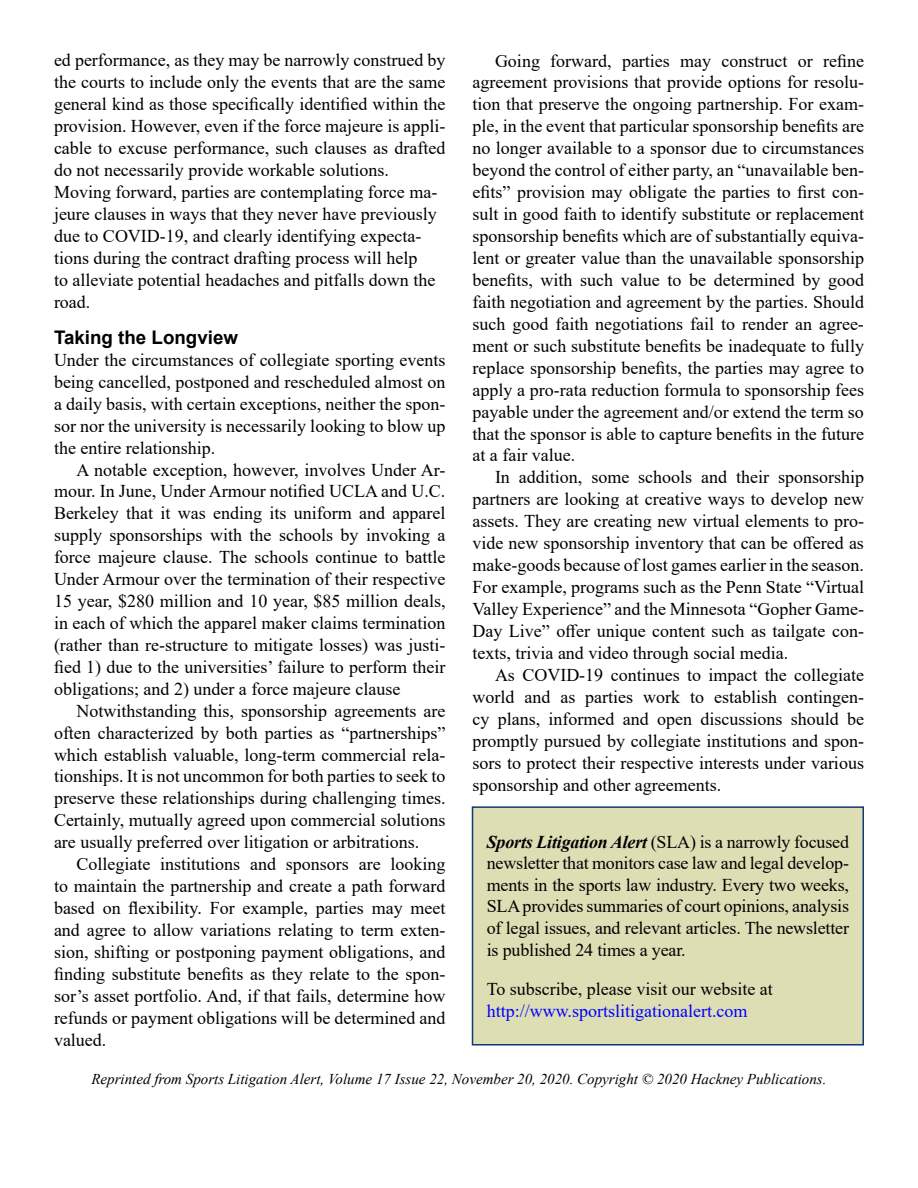
<style>
.page{position:relative;width:918px;height:1188px;background:#fff}
.page>*{position:absolute;margin:0;border:0;box-sizing:border-box;transform-origin:0 0}
.t1{font:700 18.75px "Arial";color:#000}
.t2{font:18px/21.9px "Times New Roman";color:#000;text-align:justify}
.t3{font:18px "Times New Roman";color:#00f}
.t4{font:italic 15px "Times New Roman";color:#000}
.s1{font-weight:700;font-style:italic}
</style>
<div class="page">
<div style="left:472px;top:807px;width:391px;height:238px;background:#dedeb5"></div>
<div style="left:472px;top:806px;width:392px;height:240px;border:2px solid #103973"></div>
<p class="t2" style="left:54px;top:49px;width:393px;text-align:left">ed performance, as they may be narrowly construed by the courts to include only the events that are the same general kind as those specifically identified within the provision. However, even if the force majeure is appli&shy;cable to excuse performance, such clauses as drafted do not necessarily provide workable solutions.<br>Moving forward, parties are contemplating force ma&shy;jeure clauses in ways that they never have previously due to COVID-19, and clearly identifying expecta&shy;tions during the contract drafting process will help<br>to alleviate potential headaches and pitfalls down the road.</p>
<p class="t1" style="left:54px;top:324px;width:186px">Taking the Longview</p>
<p class="t2" style="left:54px;top:348px;width:393px">Under the circumstances of collegiate sporting events being cancelled, postponed and rescheduled almost on a daily basis, with certain exceptions, neither the spon&shy;sor nor the university is necessarily looking to blow up the entire relationship.</p>
<p class="t2" style="left:54px;top:458px;width:393px;text-indent:22px">A notable exception, however, involves Under Ar&shy;mour. In June, Under Armour notified UCLA and U.C.<br>Berkeley that it was ending its uniform and apparel supply sponsorships with the schools by invoking a force majeure clause. The schools continue to battle Under Armour over the termination of their respective 15 year, $280 million and 10 year, $85 million deals, in each of which the apparel maker claims termination (rather than re-structure to mitigate losses) was justi&shy;fied 1) due to the universities’ failure to perform their obligations; and 2) under a force majeure clause</p>
<p class="t2" style="left:54px;top:699px;width:393px;text-indent:22px">Notwithstanding this, sponsorship agreements are often characterized by both parties as “partnerships” which establish valuable, long-term commercial rela&shy;tionships. It is not uncommon for both parties to seek to preserve these relationships during challenging times.<br>Certainly, mutually agreed upon commercial solutions are usually preferred over litigation or arbitrations.</p>
<p class="t2" style="left:54px;top:853px;width:393px;text-indent:22px">Collegiate institutions and sponsors are looking to maintain the partnership and create a path forward based on flexibility. For example, parties may meet and agree to allow variations relating to term exten&shy;sion, shifting or postponing payment obligations, and finding substitute benefits as they relate to the spon&shy;sor’s asset portfolio. And, if that fails, determine how refunds or payment obligations will be determined and valued.</p>
<p class="t2" style="left:472px;top:49px;width:393px;text-indent:22px">Going forward, parties may construct or refine agreement provisions that provide options for resolu&shy;tion that preserve the ongoing partnership. For exam&shy;ple, in the event that particular sponsorship benefits are no longer available to a sponsor due to circumstances beyond the control of either party, an “unavailable ben&shy;efits” provision may obligate the parties to first con&shy;sult in good faith to identify substitute or replacement sponsorship benefits which are of substantially equiva&shy;lent or greater value than the unavailable sponsorship benefits, with such value to be determined by good faith negotiation and agreement by the parties. Should such good faith negotiations fail to render an agree&shy;ment or such substitute benefits be inadequate to fully replace sponsorship benefits, the parties may agree to apply a pro-rata reduction formula to sponsorship fees payable under the agreement and/or extend the term so that the sponsor is able to capture benefits in the future at a fair value.</p>
<p class="t2" style="left:472px;top:466px;width:393px;text-indent:22px">In addition, some schools and their sponsorship partners are looking at creative ways to develop new assets. They are creating new virtual elements to pro&shy;vide new sponsorship inventory that can be offered as make-goods because of lost games earlier in the season.<br>For example, programs such as the Penn State “Virtual Valley Experience” and the Minnesota “Gopher Game-Day Live” offer unique content such as tailgate con&shy;texts, trivia and video through social media.</p>
<p class="t2" style="left:472px;top:663px;width:393px;text-indent:22px">As COVID-19 continues to impact the collegiate world and as parties work to establish contingen&shy;cy plans, informed and open discussions should be promptly pursued by collegiate institutions and spon&shy;sors to protect their respective interests under various sponsorship and other agreements.</p>
<p class="t2" style="left:487px;top:830px;width:364px"><span class="s1">Sports Litigation Alert</span> (SLA) is a narrowly focused newsletter that monitors case law and legal develop&shy;ments in the sports law industry. Every two weeks, SLA provides summaries of court opinions, analysis of legal issues, and relevant articles. The newsletter is published 24 times a year.</p>
<p class="t2" style="left:487px;top:978px;width:288px">To subscribe, please visit our website at</p>
<p class="t3" style="left:487px;top:998px;width:262px">http://www.sportslitigationalert.com</p>
<p class="t4" style="left:91px;top:1069px;width:737px">Reprinted from Sports Litigation Alert, Volume 17 Issue 22, November 20, 2020. Copyright © 2020 Hackney Publications.</p>
</div>
